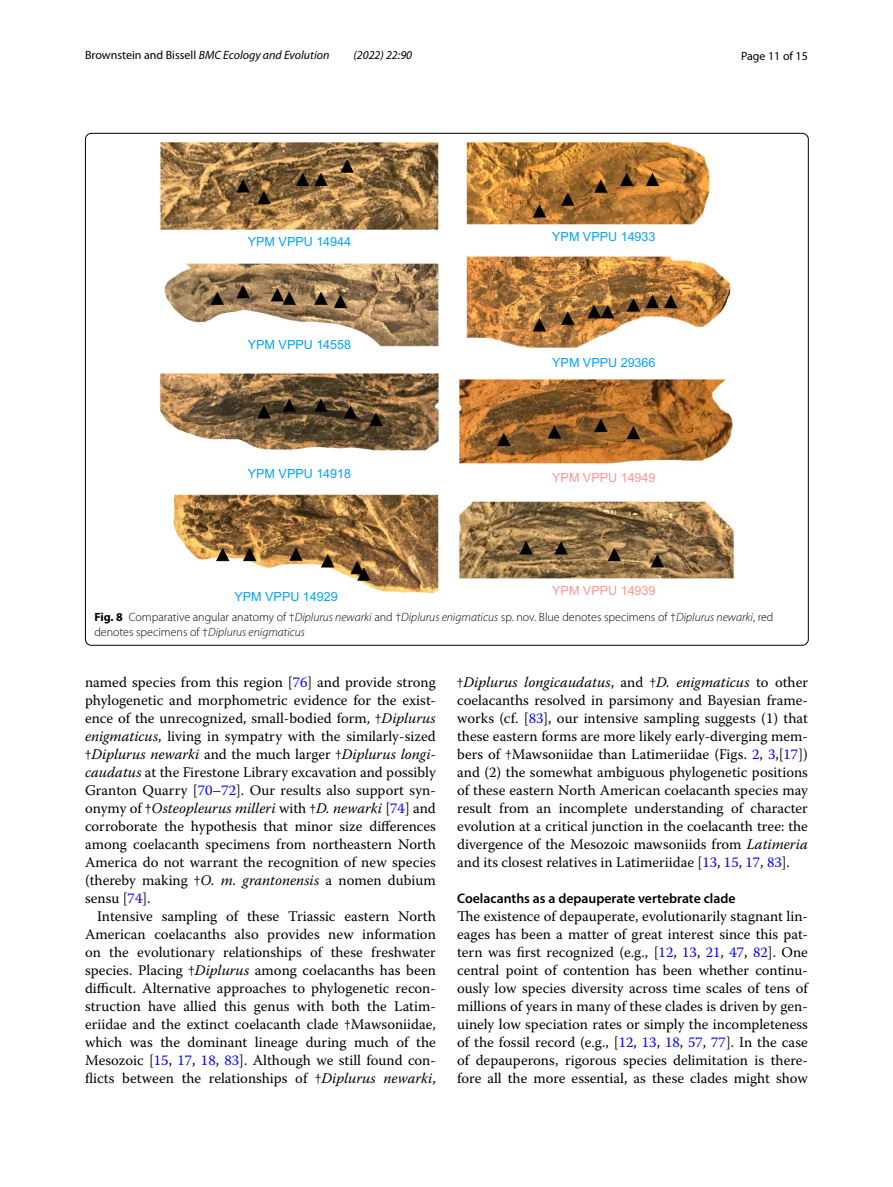
<style>
.page{position:relative;width:893px;height:1187px;background:#fff}
.page>*{position:absolute;margin:0;border:0;box-sizing:border-box;transform-origin:0 0}
.t1{font:14.7px/18px "Warnock Pro";color:#000;text-align:justify}
.t2{font:600 13.8px "Myriad Pro";color:#000}
.t3{font:12.6px "Arial MT3";color:#00a2ff}
.t4{font:12.6px "Arial MT3";color:#ff968d}
.t5{font:300 12px/15px "Myriad Pro";color:#000}
.t6{font:italic 12px "Myriad Pro";color:#000}
.t7{font:12px "Myriad Pro";color:#000}
.s1{font-style:normal}
.s2{font-weight:700}
.s3{font-style:italic}
.s4{color:#00f}
</style>
<div class="page">
<img style="left:160px;top:142px;width:574px;height:451px">
<p class="t6" style="left:85px;top:48px;width:246px"><span class="s1">Brownstein and Bissell</span> BMC Ecology and Evolution</p>
<p class="t6" style="left:353px;top:48px;width:60px">(2022) 22:90</p>
<p class="t7" style="left:741px;top:48px;width:68px">Page 11 of 15</p>
<p class="t3" style="left:248px;top:234px;width:105px">YPM VPPU 14944</p>
<p class="t3" style="left:248px;top:337px;width:105px">YPM VPPU 14558</p>
<p class="t3" style="left:248px;top:465px;width:105px">YPM VPPU 14918</p>
<p class="t3" style="left:235px;top:588px;width:105px">YPM VPPU 14929</p>
<p class="t3" style="left:552px;top:228px;width:105px">YPM VPPU 14933</p>
<p class="t3" style="left:552px;top:354px;width:105px">YPM VPPU 29366</p>
<p class="t4" style="left:552px;top:469px;width:105px">YPM VPPU 14949</p>
<p class="t4" style="left:552px;top:582px;width:105px">YPM VPPU 14939</p>
<p class="t5" style="left:94px;top:609px;width:681px"><span class="s2">Fig. 8</span> Comparative angular anatomy of †<span class="s3">Diplurus newarki</span> and †<span class="s3">Diplurus enigmaticus</span> sp. nov. Blue denotes specimens of †<span class="s3">Diplurus newarki</span>, red denotes specimens of †<span class="s3">Diplurus enigmaticus</span></p>
<p class="t1" style="left:85px;top:672px;width:352px">named species from this region [<span class="s4">76</span>] and provide strong phylogenetic and morphometric evidence for the exist&shy;ence of the unrecognized, small-bodied form, †<span class="s3">Diplurus enigmaticus</span>, living in sympatry with the similarly-sized †<span class="s3">Diplurus newarki</span> and the much larger †<span class="s3">Diplurus longi&shy;caudatus</span> at the Firestone Library excavation and possibly Granton Quarry [<span class="s4">70</span>–<span class="s4">72</span>]. Our results also support syn&shy;onymy of †<span class="s3">Osteopleurus milleri</span> with †<span class="s3">D. newarki</span> [<span class="s4">74</span>] and corroborate the hypothesis that minor size differences among coelacanth specimens from northeastern North America do not warrant the recognition of new species (thereby making †<span class="s3">O. m. grantonensis</span> a nomen dubium sensu [<span class="s4">74</span>].</p>
<p class="t1" style="left:85px;top:906px;width:352px;text-indent:12px">Intensive sampling of these Triassic eastern North American coelacanths also provides new information on the evolutionary relationships of these freshwater species. Placing †<span class="s3">Diplurus</span> among coelacanths has been difficult. Alternative approaches to phylogenetic recon&shy;struction have allied this genus with both the Latim&shy;eriidae and the extinct coelacanth clade †Mawsoniidae, which was the dominant lineage during much of the Mesozoic [<span class="s4">15</span>, <span class="s4">17</span>, <span class="s4">18</span>, <span class="s4">83</span>]. Although we still found con&shy;flicts between the relationships of †<span class="s3">Diplurus newarki</span>,</p>
<p class="t1" style="left:457px;top:672px;width:352px">†<span class="s3">Diplurus longicaudatus</span>, and †<span class="s3">D. enigmaticus</span> to other coelacanths resolved in parsimony and Bayesian frame&shy;works (cf. [<span class="s4">83</span>], our intensive sampling suggests (1) that these eastern forms are more likely early-diverging mem&shy;bers of †Mawsoniidae than Latimeriidae (Figs. <span class="s4">2</span>, <span class="s4">3</span>,[<span class="s4">17</span>]) and (2) the somewhat ambiguous phylogenetic positions of these eastern North American coelacanth species may result from an incomplete understanding of character evolution at a critical junction in the coelacanth tree: the divergence of the Mesozoic mawsoniids from <span class="s3">Latimeria </span>and its closest relatives in Latimeriidae [<span class="s4">13</span>, <span class="s4">15</span>, <span class="s4">17</span>, <span class="s4">83</span>].</p>
<p class="t2" style="left:457px;top:889px;width:280px">Coelacanths as a depauperate vertebrate clade</p>
<p class="t1" style="left:457px;top:906px;width:352px">The existence of depauperate, evolutionarily stagnant lin&shy;eages has been a matter of great interest since this pat&shy;tern was first recognized (e.g., [<span class="s4">12</span>, <span class="s4">13</span>, <span class="s4">21</span>, <span class="s4">47</span>, <span class="s4">82</span>]. One central point of contention has been whether continu&shy;ously low species diversity across time scales of tens of millions of years in many of these clades is driven by gen&shy;uinely low speciation rates or simply the incompleteness of the fossil record (e.g., [<span class="s4">12</span>, <span class="s4">13</span>, <span class="s4">18</span>, <span class="s4">57</span>, <span class="s4">77</span>]. In the case of depauperons, rigorous species delimitation is there&shy;fore all the more essential, as these clades might show</p>
</div>
